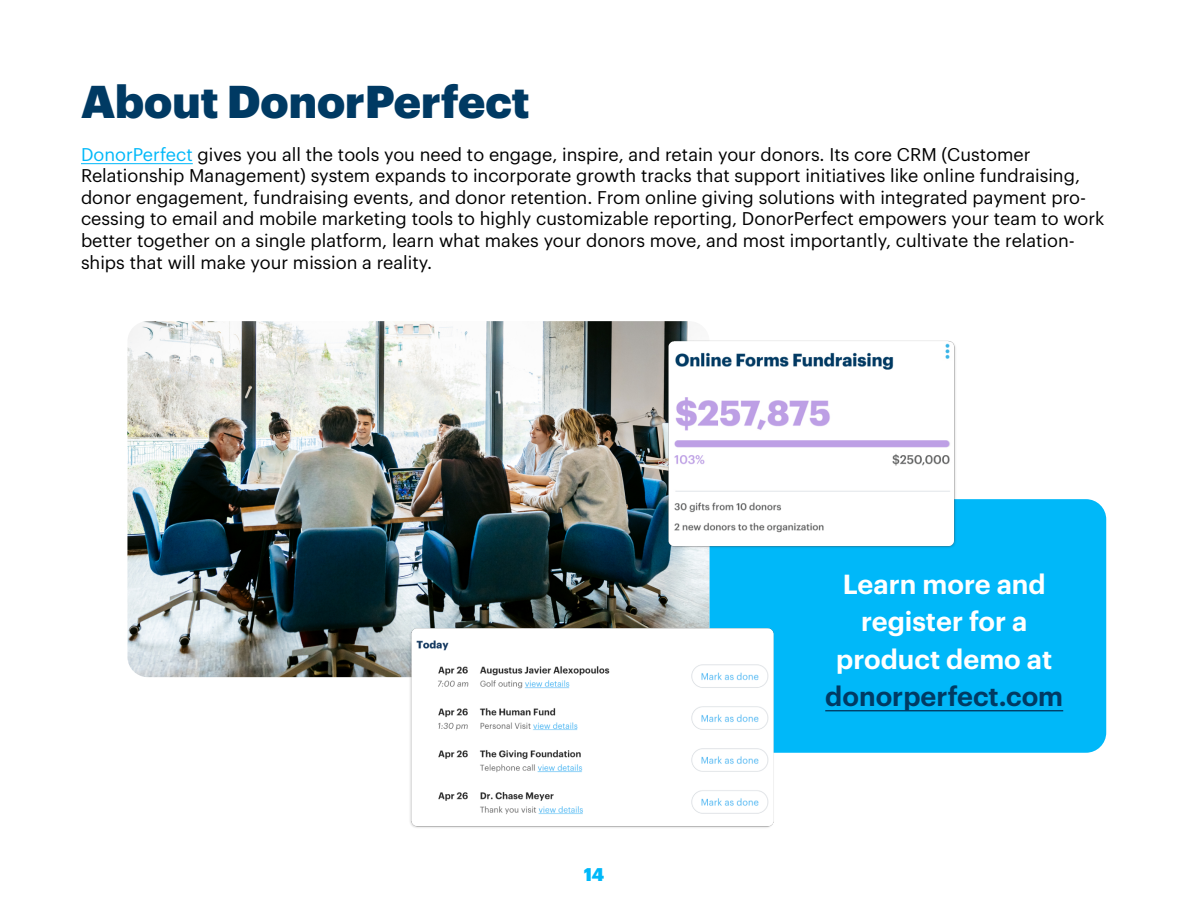
<style>
.page{position:relative;width:1188px;height:918px;background:#fff}
.page>*{position:absolute;margin:0;border:0;box-sizing:border-box;transform-origin:0 0}
.t1{font:900 45px "Graphik";color:#003a63}
.t2{font:600 27px/37.5px "Graphik";color:#fff;text-align:center}
.t3{font:600 27px "Graphik";color:#003a63}
.t4{font:18px/21.6px "Graphik";color:#000}
.t5{font:900 18px "Graphik";color:#00b8f9}
.s1{color:#00b8f9}
</style>
<div class="page">
<hr style="left:81px;top:163px;width:112px;height:1px;background:#00b8f9">
<img style="left:127px;top:321px;width:583px;height:356px">
<div style="left:710px;top:499px;width:396px;height:254px;background:#00b8f9;border-radius:20px"></div>
<hr style="left:825px;top:710px;width:238px;height:1px;background:#003a63">
<img style="left:659px;top:333px;width:304px;height:221px">
<img style="left:401px;top:619px;width:383px;height:209px">
<h1 class="t1" style="left:81px;top:67px;width:450px">About DonorPerfect</h1>
<p class="t4" style="left:81px;top:142px;width:1025px"><span class="s1">DonorPerfect</span> gives you all the tools you need to engage, inspire, and retain your donors. Its core CRM (Customer Relationship Management) system expands to incorporate growth tracks that support initiatives like online fundraising, donor engagement, fundraising events, and donor retention. From online giving solutions with integrated payment pro&shy;cessing to email and mobile marketing tools to highly customizable reporting, DonorPerfect empowers your team to work better together on a single platform, learn what makes your donors move, and most importantly, cultivate the relation&shy;ships that will make your mission a reality.</p>
<p class="t5" style="left:584px;top:861px;width:22px">14</p>
<h2 class="t2" style="left:836px;top:563px;width:218px">Learn more and register for a product demo at</h2>
<h2 class="t3" style="left:825px;top:676px;width:239px">donorperfect.com</h2>
</div>
